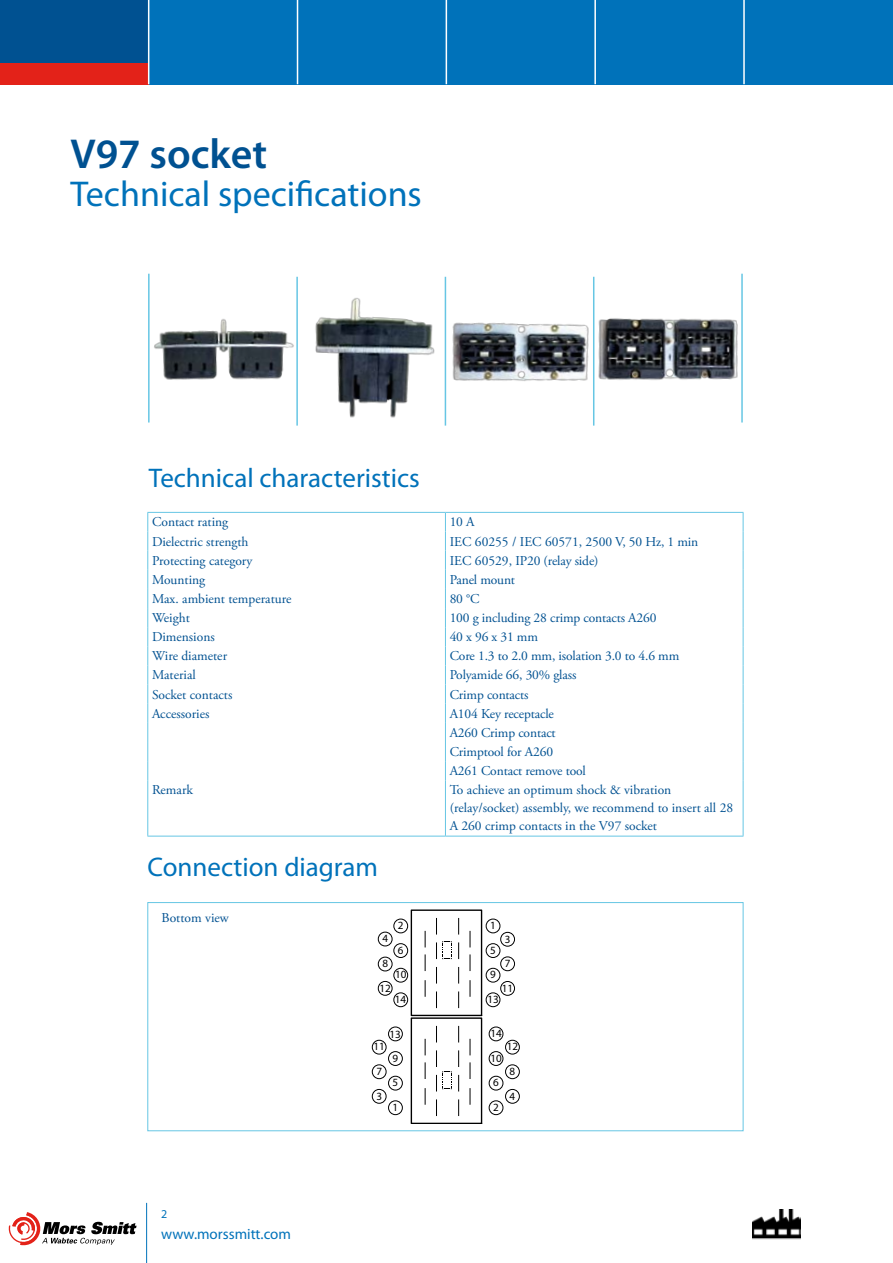
<style>
.page{position:relative;width:893px;height:1263px;background:#fff}
.page>*{position:absolute;margin:0;border:0;box-sizing:border-box;transform-origin:0 0}
.t1{font:600 42px "Myriad Pro";color:#005191}
.t2{font:36px "Myriad Pro";color:#0072ba}
.t3{font:27px "Myriad Pro";color:#0072ba}
.t4{font:15px "Myriad Pro";color:#0072ba}
.t5{font:13.5px/19.2px "Adobe Garamond Pro";color:#005191}
.t6{font:12px "Myriad Pro";color:#0072ba}
.t7{font:11.1px "Myriad Pro";color:#000}
</style>
<div class="page">
<div style="left:1px;top:0;width:892px;height:84px;background:#0072ba"></div>
<div style="left:0;top:0;width:149px;height:84px;background:#005191"></div>
<div style="left:0;top:63px;width:149px;height:21px;background:#e32219"></div>
<hr style="left:148px;top:0;width:1px;height:84px;background:#fff">
<hr style="left:297px;top:0;width:1px;height:84px;background:#fff">
<hr style="left:446px;top:0;width:1px;height:84px;background:#fff">
<hr style="left:594px;top:0;width:2px;height:84px;background:#fff">
<hr style="left:743px;top:0;width:2px;height:84px;background:#fff">
<hr style="left:146px;top:1203px;width:1px;height:60px;background:#0072ba">
<img style="left:752px;top:1209px;width:48px;height:31px">
<svg style="left:9px;top:1212px;width:128px;height:33px"></svg>
<div style="left:147px;top:902px;width:596px;height:229px;background:#fff;border:1px solid #66c6e4"></div>
<div style="left:393px;top:992px;width:15px;height:15px;border:1px solid #000;border-radius:50%"></div>
<div style="left:378px;top:981px;width:15px;height:15px;border:1px solid #000;border-radius:50%"></div>
<div style="left:393px;top:968px;width:15px;height:14px;border:1px solid #000;border-radius:50%"></div>
<div style="left:378px;top:957px;width:15px;height:14px;border:1px solid #000;border-radius:50%"></div>
<div style="left:393px;top:943px;width:15px;height:15px;border:1px solid #000;border-radius:50%"></div>
<div style="left:393px;top:918px;width:15px;height:15px;border:1px solid #000;border-radius:50%"></div>
<div style="left:378px;top:932px;width:15px;height:14px;border:1px solid #000;border-radius:50%"></div>
<div style="left:486px;top:992px;width:14px;height:15px;border:1px solid #000;border-radius:50%"></div>
<div style="left:500px;top:981px;width:15px;height:15px;border:1px solid #000;border-radius:50%"></div>
<div style="left:486px;top:968px;width:14px;height:14px;border:1px solid #000;border-radius:50%"></div>
<div style="left:500px;top:956px;width:15px;height:15px;border:1px solid #000;border-radius:50%"></div>
<div style="left:486px;top:943px;width:14px;height:15px;border:1px solid #000;border-radius:50%"></div>
<div style="left:500px;top:932px;width:15px;height:15px;border:1px solid #000;border-radius:50%"></div>
<div style="left:486px;top:918px;width:14px;height:15px;border:1px solid #000;border-radius:50%"></div>
<svg style="left:411px;top:909px;width:71px;height:215px"></svg>
<div style="left:388px;top:1026px;width:15px;height:15px;border:1px solid #000;border-radius:50%"></div>
<div style="left:372px;top:1040px;width:15px;height:14px;border:1px solid #000;border-radius:50%"></div>
<div style="left:388px;top:1051px;width:15px;height:15px;border:1px solid #000;border-radius:50%"></div>
<div style="left:372px;top:1064px;width:15px;height:15px;border:1px solid #000;border-radius:50%"></div>
<div style="left:388px;top:1076px;width:15px;height:14px;border:1px solid #000;border-radius:50%"></div>
<div style="left:388px;top:1100px;width:15px;height:15px;border:1px solid #000;border-radius:50%"></div>
<div style="left:372px;top:1089px;width:15px;height:15px;border:1px solid #000;border-radius:50%"></div>
<div style="left:489px;top:1026px;width:14px;height:15px;border:1px solid #000;border-radius:50%"></div>
<div style="left:505px;top:1040px;width:15px;height:14px;border:1px solid #000;border-radius:50%"></div>
<div style="left:489px;top:1051px;width:14px;height:15px;border:1px solid #000;border-radius:50%"></div>
<div style="left:505px;top:1064px;width:15px;height:15px;border:1px solid #000;border-radius:50%"></div>
<div style="left:489px;top:1076px;width:14px;height:14px;border:1px solid #000;border-radius:50%"></div>
<div style="left:505px;top:1089px;width:15px;height:15px;border:1px solid #000;border-radius:50%"></div>
<div style="left:489px;top:1100px;width:14px;height:15px;border:1px solid #000;border-radius:50%"></div>
<hr style="left:147px;top:512px;width:298px;height:1px;background:#66c6e4">
<hr style="left:445px;top:512px;width:298px;height:1px;background:#66c6e4">
<svg style="left:147px;top:513px;width:1px;height:267px"></svg>
<svg style="left:445px;top:513px;width:1px;height:267px"></svg>
<svg style="left:743px;top:513px;width:1px;height:267px"></svg>
<hr style="left:147px;top:780px;width:1px;height:56px;background:#66c6e4">
<hr style="left:445px;top:780px;width:1px;height:56px;background:#66c6e4">
<hr style="left:743px;top:780px;width:1px;height:56px;background:#66c6e4">
<hr style="left:147px;top:836px;width:298px;height:1px;background:#66c6e4">
<hr style="left:445px;top:836px;width:298px;height:1px;background:#66c6e4">
<hr style="left:148px;top:274px;width:2px;height:148px;background:#66c6e4">
<hr style="left:741px;top:274px;width:2px;height:148px;background:#66c6e4">
<hr style="left:445px;top:277px;width:1px;height:149px;background:#66c6e4">
<hr style="left:296px;top:277px;width:2px;height:149px;background:#66c6e4">
<hr style="left:593px;top:277px;width:1px;height:149px;background:#66c6e4">
<img style="left:154px;top:310px;width:144px;height:82px">
<img style="left:315px;top:298px;width:120px;height:120px">
<img style="left:446px;top:303px;width:143px;height:95px">
<img style="left:594px;top:305px;width:149px;height:89px">
<h1 class="t1" style="left:71px;top:127px;width:198px">V97 socket</h1>
<h2 class="t2" style="left:71px;top:171px;width:353px">Technical specifications</h2>
<h3 class="t3" style="left:149px;top:461px;width:273px">Technical characteristics</h3>
<p class="t5" style="left:152px;top:513px;width:78px">Contact rating</p>
<p class="t5" style="left:450px;top:513px;width:26px">10 A</p>
<p class="t5" style="left:152px;top:532px;width:98px">Dielectric strength</p>
<p class="t5" style="left:450px;top:532px;width:250px">IEC 60255 / IEC 60571, 2500 V, 50 Hz, 1 min</p>
<p class="t5" style="left:152px;top:551px;width:102px">Protecting category</p>
<p class="t5" style="left:450px;top:551px;width:150px">IEC 60529, IP20 (relay side)</p>
<p class="t5" style="left:152px;top:570px;width:55px">Mounting</p>
<p class="t5" style="left:450px;top:570px;width:67px">Panel mount</p>
<p class="t5" style="left:152px;top:589px;width:141px">Max. ambient temperature</p>
<p class="t5" style="left:450px;top:589px;width:31px">80 °C</p>
<p class="t5" style="left:152px;top:609px;width:39px">Weight</p>
<p class="t5" style="left:450px;top:609px;width:208px">100 g including 28 crimp contacts A260</p>
<p class="t5" style="left:152px;top:628px;width:64px">Dimensions</p>
<p class="t5" style="left:450px;top:628px;width:90px">40 x 96 x 31 mm</p>
<p class="t5" style="left:152px;top:647px;width:77px">Wire diameter</p>
<p class="t5" style="left:450px;top:647px;width:231px">Core 1.3 to 2.0 mm, isolation 3.0 to 4.6 mm</p>
<p class="t5" style="left:152px;top:666px;width:45px">Material</p>
<p class="t5" style="left:450px;top:666px;width:128px">Polyamide 66, 30% glass</p>
<p class="t5" style="left:152px;top:685px;width:82px">Socket contacts</p>
<p class="t5" style="left:450px;top:685px;width:80px">Crimp contacts</p>
<p class="t5" style="left:152px;top:704px;width:59px">Accessories</p>
<p class="t5" style="left:450px;top:704px;width:138px">A104 Key receptacle<br>A260 Crimp contact<br>Crimptool for A260<br>A261 Contact remove tool</p>
<p class="t5" style="left:152px;top:781px;width:42px">Remark</p>
<p class="t5" style="left:450px;top:781px;width:285px;line-height:18px">To achieve an optimum shock &amp; vibration (relay/socket) assembly, we recommend to insert all 28<br>A 260 crimp contacts in the V97 socket</p>
<h3 class="t3" style="left:147px;top:851px;width:232px">Connection diagram</h3>
<p class="t5" style="left:162px;top:908px;width:69px">Bottom view</p>
<p class="t7" style="left:398px;top:919px;width:7px">2</p>
<p class="t7" style="left:490px;top:919px;width:7px">1</p>
<p class="t7" style="left:382px;top:932px;width:7px">4</p>
<p class="t7" style="left:505px;top:932px;width:7px">3</p>
<p class="t7" style="left:398px;top:943px;width:7px">6</p>
<p class="t7" style="left:490px;top:943px;width:7px">5</p>
<p class="t7" style="left:382px;top:957px;width:7px">8</p>
<p class="t7" style="left:505px;top:956px;width:7px">7</p>
<p class="t7" style="left:395px;top:968px;width:13px">10</p>
<p class="t7" style="left:490px;top:968px;width:7px">9</p>
<p class="t7" style="left:379px;top:981px;width:13px">12</p>
<p class="t7" style="left:502px;top:981px;width:13px">11</p>
<p class="t7" style="left:395px;top:993px;width:13px">14</p>
<p class="t7" style="left:487px;top:992px;width:13px">13</p>
<p class="t7" style="left:389px;top:1027px;width:13px">13</p>
<p class="t7" style="left:490px;top:1026px;width:13px">14</p>
<p class="t7" style="left:373px;top:1040px;width:13px">11</p>
<p class="t7" style="left:507px;top:1040px;width:13px">12</p>
<p class="t7" style="left:393px;top:1051px;width:7px">9</p>
<p class="t7" style="left:490px;top:1051px;width:13px">10</p>
<p class="t7" style="left:376px;top:1064px;width:7px">7</p>
<p class="t7" style="left:510px;top:1064px;width:7px">8</p>
<p class="t7" style="left:376px;top:1089px;width:7px">3</p>
<p class="t7" style="left:393px;top:1076px;width:7px">5</p>
<p class="t7" style="left:393px;top:1100px;width:7px">1</p>
<p class="t7" style="left:493px;top:1076px;width:7px">6</p>
<p class="t7" style="left:493px;top:1100px;width:7px">2</p>
<p class="t7" style="left:510px;top:1089px;width:7px">4</p>
<p class="t6" style="left:161px;top:1207px;width:8px">2</p>
<p class="t4" style="left:161px;top:1225px;width:131px">www.morssmitt.com</p>
</div>
